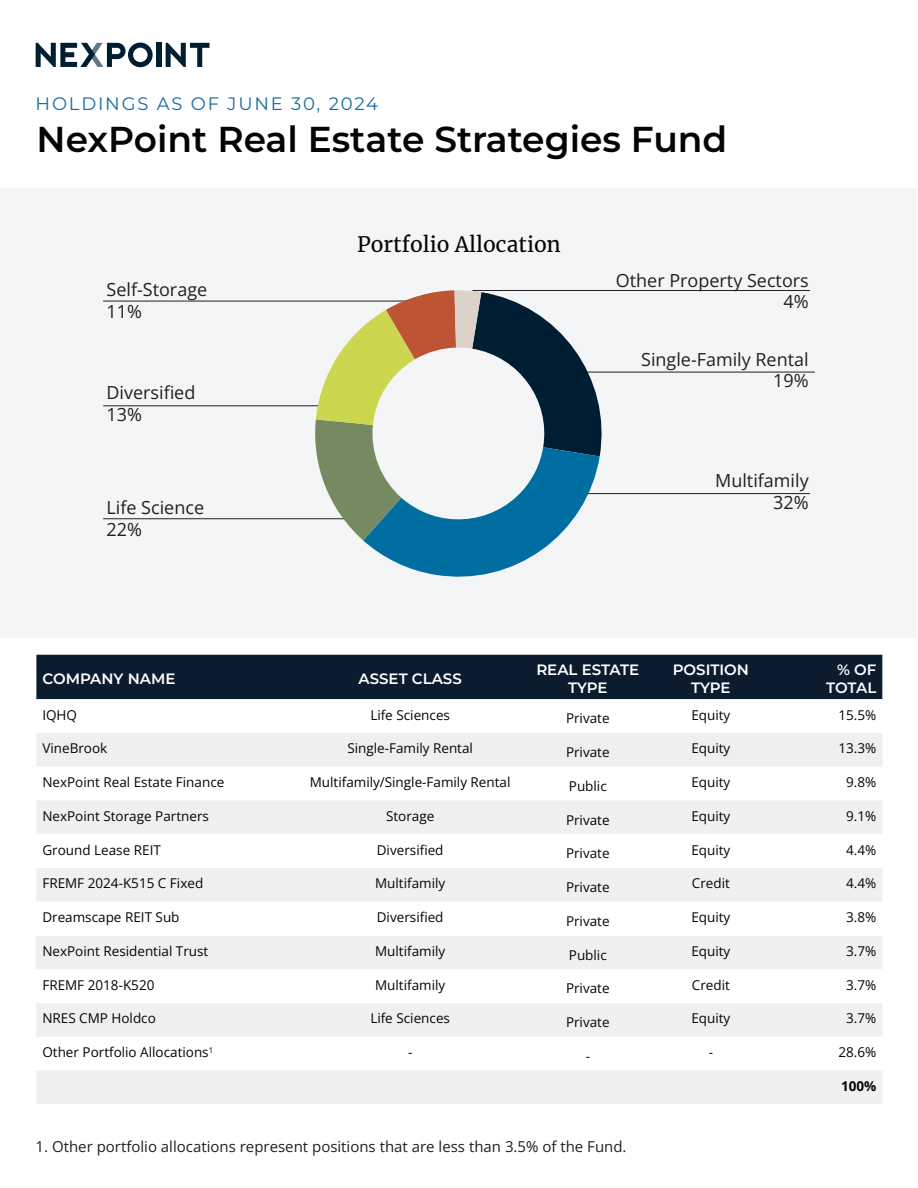
<style>
.page{position:relative;width:918px;height:1188px;background:#fff}
.page>*{position:absolute;margin:0;border:0;box-sizing:border-box;transform-origin:0 0}
.t1{font:100 36px "Montserrat";color:#040503}
.t2{font:21px "Merriweather";color:#040503}
.t3{font:18px "Open Sans";color:#231f20}
.t4{font:100 18px "Montserrat";letter-spacing:.1em;color:#186ea0}
.t5{font:15px "Open Sans";color:#231f20}
.t6{font:100 15px/18px "Montserrat";color:#fff;text-align:center}
.t7{font:13.5px "Open Sans";color:#040503}
.t8{font:700 13.5px "Open Sans";color:#040503}
</style>
<div class="page">
<div style="left:1px;top:188px;width:916px;height:449px;background:#f4f5f6"></div>
<div style="left:36px;top:655px;width:846px;height:44px;background:#0b1c2f"></div>
<svg style="left:36px;top:699px;width:846px;height:1px"></svg>
<div style="left:36px;top:733px;width:846px;height:34px;background:#edeff1"></div>
<svg style="left:37px;top:801px;width:845px;height:303px;fill:#eff0f0"></svg>
<svg style="left:37px;top:834px;width:845px;height:169px"></svg>
<hr style="left:36px;top:936px;width:1px;height:33px;background:#eff0f0">
<svg style="left:166px;top:43px;width:44px;height:24px"></svg>
<div style="left:156px;top:43px;width:5px;height:24px;background:#001e32"></div>
<svg style="left:36px;top:43px;width:117px;height:24px"></svg>
<hr style="left:103px;top:518px;width:262px;height:1px;background:#231f20">
<hr style="left:549px;top:493px;width:261px;height:1px;background:#231f20">
<hr style="left:103px;top:405px;width:262px;height:1px;background:#231f20">
<hr style="left:103px;top:301px;width:325px;height:1px;background:#231f20">
<hr style="left:554px;top:372px;width:261px;height:1px;background:#231f20">
<hr style="left:472px;top:290px;width:338px;height:1px;background:#231f20">
<svg style="left:311px;top:290px;width:301px;height:287px"></svg>
<p class="t4" style="left:36px;top:92px;width:344px">HOLDINGS AS OF JUNE 30, 2024</p>
<p class="t1" style="left:37px;top:115px;width:692px">NexPoint Real Estate Strategies Fund</p>
<p class="t3" style="left:107px;top:277px;width:102px">Self-Storage</p>
<p class="t3" style="left:107px;top:299px;width:37px">11%</p>
<p class="t3" style="left:107px;top:380px;width:90px">Diversified</p>
<p class="t3" style="left:107px;top:402px;width:37px">13%</p>
<p class="t2" style="left:357px;top:230px;width:205px">Portfolio Allocation</p>
<p class="t3" style="left:616px;top:268px;width:195px">Other Property Sectors</p>
<p class="t3" style="left:784px;top:289px;width:27px">4%</p>
<p class="t3" style="left:641px;top:347px;width:169px">Single-Family Rental</p>
<p class="t3" style="left:773px;top:368px;width:37px">19%</p>
<p class="t3" style="left:715px;top:468px;width:95px">Multifamily</p>
<p class="t3" style="left:107px;top:495px;width:99px">Life Science</p>
<p class="t3" style="left:773px;top:490px;width:37px">32%</p>
<p class="t3" style="left:107px;top:517px;width:37px">22%</p>
<p class="t6" style="left:42px;top:670px;width:135px">COMPANY NAME</p>
<p class="t6" style="left:359px;top:670px;width:105px">ASSET CLASS</p>
<p class="t6" style="left:536px;top:661px;width:105px">REAL ESTATE<br>TYPE</p>
<p class="t6" style="left:673px;top:661px;width:78px">POSITION<br>TYPE</p>
<p class="t6" style="left:837px;top:661px;width:41px">% OF</p>
<p class="t6" style="left:826px;top:679px;width:52px">TOTAL</p>
<p class="t7" style="left:42px;top:706px;width:36px">IQHQ</p>
<p class="t7" style="left:370px;top:706px;width:81px">Life Sciences</p>
<p class="t7" style="left:566px;top:709px;width:45px">Private</p>
<p class="t7" style="left:691px;top:706px;width:41px">Equity</p>
<p class="t7" style="left:838px;top:706px;width:39px">15.5%</p>
<p class="t7" style="left:42px;top:739px;width:66px">VineBrook</p>
<p class="t7" style="left:347px;top:739px;width:127px">Single-Family Rental</p>
<p class="t7" style="left:566px;top:743px;width:45px">Private</p>
<p class="t7" style="left:691px;top:739px;width:41px">Equity</p>
<p class="t7" style="left:838px;top:739px;width:39px">13.3%</p>
<p class="t7" style="left:42px;top:773px;width:184px">NexPoint Real Estate Finance</p>
<p class="t7" style="left:310px;top:773px;width:202px">Multifamily/Single-Family Rental</p>
<p class="t7" style="left:569px;top:777px;width:39px">Public</p>
<p class="t7" style="left:691px;top:773px;width:41px">Equity</p>
<p class="t7" style="left:846px;top:773px;width:32px">9.8%</p>
<p class="t7" style="left:42px;top:807px;width:168px">NexPoint Storage Partners</p>
<p class="t7" style="left:386px;top:807px;width:50px">Storage</p>
<p class="t7" style="left:566px;top:810px;width:45px">Private</p>
<p class="t7" style="left:691px;top:807px;width:41px">Equity</p>
<p class="t7" style="left:846px;top:807px;width:32px">9.1%</p>
<p class="t7" style="left:42px;top:841px;width:120px">Ground Lease REIT</p>
<p class="t7" style="left:377px;top:841px;width:68px">Diversified</p>
<p class="t7" style="left:566px;top:844px;width:45px">Private</p>
<p class="t7" style="left:691px;top:841px;width:41px">Equity</p>
<p class="t7" style="left:846px;top:841px;width:32px">4.4%</p>
<p class="t7" style="left:42px;top:874px;width:162px">FREMF 2024-K515 C Fixed</p>
<p class="t7" style="left:375px;top:874px;width:72px">Multifamily</p>
<p class="t7" style="left:566px;top:878px;width:45px">Private</p>
<p class="t7" style="left:692px;top:874px;width:40px">Credit</p>
<p class="t7" style="left:846px;top:874px;width:32px">4.4%</p>
<p class="t7" style="left:42px;top:908px;width:139px">Dreamscape REIT Sub</p>
<p class="t7" style="left:377px;top:908px;width:68px">Diversified</p>
<p class="t7" style="left:566px;top:912px;width:45px">Private</p>
<p class="t7" style="left:691px;top:908px;width:41px">Equity</p>
<p class="t7" style="left:846px;top:908px;width:32px">3.8%</p>
<p class="t7" style="left:42px;top:942px;width:168px">NexPoint Residential Trust</p>
<p class="t7" style="left:375px;top:942px;width:72px">Multifamily</p>
<p class="t7" style="left:569px;top:945px;width:39px">Public</p>
<p class="t7" style="left:691px;top:942px;width:41px">Equity</p>
<p class="t7" style="left:846px;top:942px;width:32px">3.7%</p>
<p class="t7" style="left:42px;top:976px;width:114px">FREMF 2018-K520</p>
<p class="t7" style="left:375px;top:976px;width:72px">Multifamily</p>
<p class="t7" style="left:566px;top:979px;width:45px">Private</p>
<p class="t7" style="left:692px;top:976px;width:40px">Credit</p>
<p class="t7" style="left:846px;top:976px;width:32px">3.7%</p>
<p class="t7" style="left:42px;top:1009px;width:115px">NRES CMP Holdco</p>
<p class="t7" style="left:370px;top:1009px;width:81px">Life Sciences</p>
<p class="t7" style="left:566px;top:1013px;width:45px">Private</p>
<p class="t7" style="left:691px;top:1009px;width:41px">Equity</p>
<p class="t7" style="left:846px;top:1009px;width:32px">3.7%</p>
<p class="t7" style="left:42px;top:1043px;width:172px">Other Portfolio Allocations<sup>1</sup></p>
<p class="t7" style="left:408px;top:1043px;width:6px">-</p>
<p class="t7" style="left:586px;top:1047px;width:6px">-</p>
<p class="t7" style="left:709px;top:1043px;width:6px">-</p>
<p class="t7" style="left:838px;top:1043px;width:39px">28.6%</p>
<p class="t8" style="left:841px;top:1077px;width:37px">100%</p>
<p class="t5" style="left:36px;top:1137px;width:592px">1. Other portfolio allocations represent positions that are less than 3.5% of the Fund.</p>
</div>
